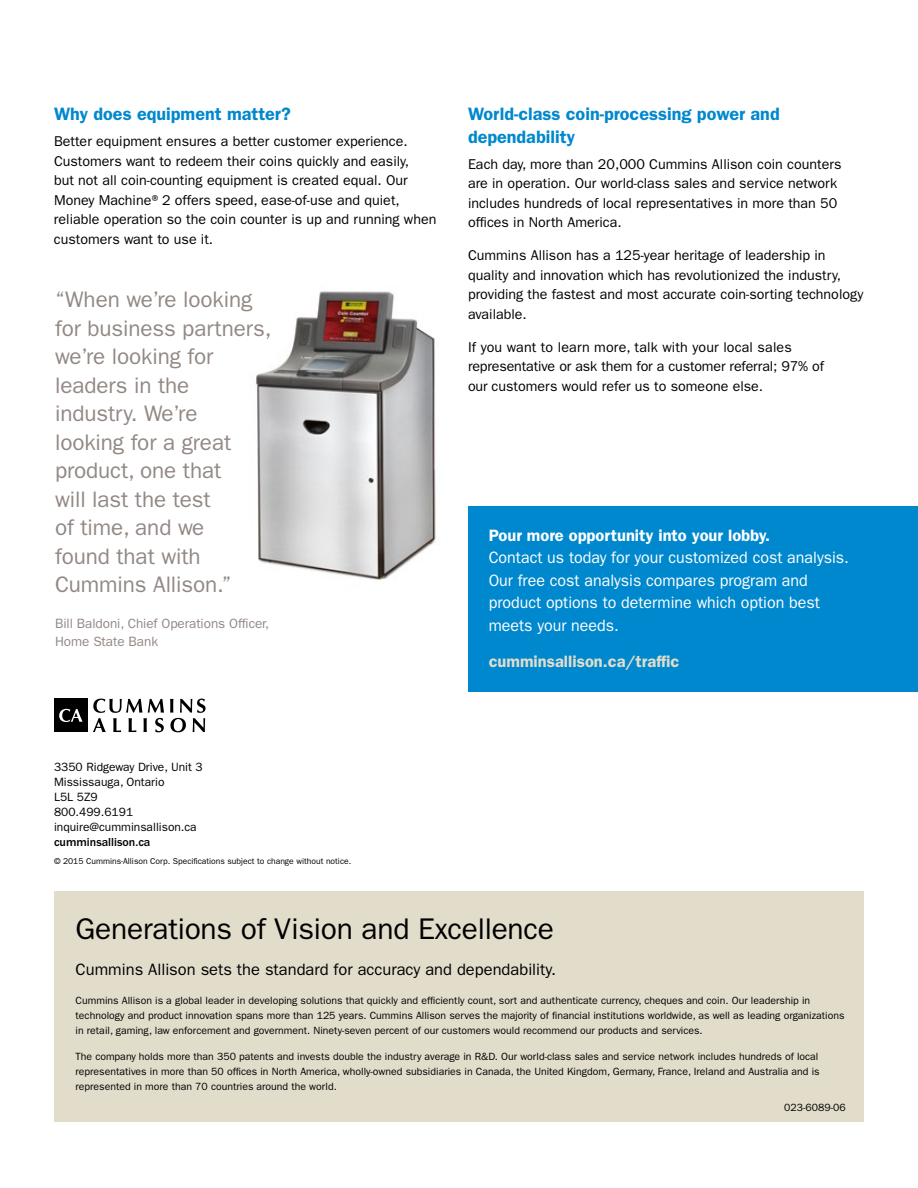
<style>
.page{position:relative;width:918px;height:1188px;background:#fff}
.page>*{position:absolute;margin:0;border:0;box-sizing:border-box;transform-origin:0 0}
.t1{font:30px "ITC Franklin Gothic Std";letter-spacing:-.01em;color:#000}
.t2{font:22.5px/28.5px "ITC Franklin Gothic Std";letter-spacing:-.005em;color:#928884}
.t3{font:600 18px/22.5px "ITC Franklin Gothic Std";color:#0088ce}
.t4{font:16.5px/22.5px "ITC Franklin Gothic Std";color:#fff}
.t5{font:16.5px "ITC Franklin Gothic Std";color:#000}
.t6{font:600 16.5px "ITC Franklin Gothic Std";color:#fff}
.t7{font:600 16.5px "ITC Franklin Gothic Std";color:#e2ddcb}
.t8{font:14.25px/19.5px "ITC Franklin Gothic Std";color:#000}
.t9{font:13.5px/18px "ITC Franklin Gothic Std";letter-spacing:-.005em;color:#928884}
.t10{font:12px/15px "ITC Franklin Gothic Std";color:#000}
.t11{font:500 12px "ITC Franklin Gothic Std";color:#000}
.t12{font:10.5px/15px "ITC Franklin Gothic Std";color:#000}
.t13{font:8.55px "ITC Franklin Gothic Std";color:#000}
</style>
<div class="page">
<div style="left:468px;top:506px;width:450px;height:186px;background:#0088ce"></div>
<div style="left:54px;top:891px;width:810px;height:231px;background:#e2ddcb"></div>
<svg style="left:93px;top:699px;width:71px;height:33px"></svg>
<svg style="left:170px;top:699px;width:36px;height:33px"></svg>
<div style="left:54px;top:699px;width:33px;height:33px;background:#000"></div>
<svg style="left:59px;top:709px;width:24px;height:13px"></svg>
<img style="left:255px;top:291px;width:181px;height:289px">
<p class="t3" style="left:54px;top:103px;width:238px">Why does equipment matter?</p>
<p class="t8" style="left:54px;top:132px;width:384px">Better equipment ensures a better customer experience.<br>Customers want to redeem their coins quickly and easily,<br>but not all coin-counting equipment is created equal. Our Money Machine®2 offers speed, ease-of-use and quiet, reliable operation so the coin counter is up and running when customers want to use it.</p>
<h2 class="t2" style="left:55px;top:286px;width:218px">“When we’re looking for business partners, we’re looking for leaders in the industry. We’re looking for a great product, one that<br>will last the test<br>of time, and we<br>found that with<br>Cummins Allison.”</h2>
<p class="t9" style="left:55px;top:614px;width:216px">Bill Baldoni, Chief Operations Officer,<br>Home State Bank</p>
<p class="t3" style="left:468px;top:103px;width:313px">World-class coin-processing power and dependability</p>
<p class="t8" style="left:468px;top:154px;width:375px">Each day, more than 20,000 Cummins Allison coin counters are in operation. Our world-class sales and service network includes hundreds of local representatives in more than 50 offices in North America.</p>
<p class="t8" style="left:468px;top:246px;width:397px">Cummins Allison has a 125-year heritage of leadership in quality and innovation which has revolutionized the industry, providing the fastest and most accurate coin-sorting technology available.</p>
<p class="t8" style="left:468px;top:337px;width:358px">If you want to learn more, talk with your local sales representative or ask them for a customer referral; 97% of our customers would refer us to someone else.</p>
<p class="t6" style="left:489px;top:525px;width:283px">Pour more opportunity into your lobby.</p>
<p class="t4" style="left:489px;top:546px;width:362px">Contact us today for your customized cost analysis.<br>Our free cost analysis compares program and product options to determine which option best meets your needs.</p>
<p class="t7" style="left:489px;top:651px;width:192px">cumminsallison.ca/traffic</p>
<p class="t10" style="left:54px;top:759px;width:150px">3350 Ridgeway Drive, Unit 3<br>Mississauga, Ontario<br>L5L 5Z9<br>800.499.6191 inquire@cumminsallison.ca</p>
<p class="t11" style="left:54px;top:835px;width:98px">cumminsallison.ca</p>
<p class="t13" style="left:54px;top:856px;width:299px">© 2015 Cummins-Allison Corp. Specifications subject to change without notice.</p>
<h1 class="t1" style="left:76px;top:912px;width:480px">Generations of Vision and Excellence</h1>
<p class="t5" style="left:76px;top:960px;width:482px">Cummins Allison sets the standard for accuracy and dependability.</p>
<p class="t12" style="left:76px;top:993px;width:771px">Cummins Allison is a global leader in developing solutions that quickly and efficiently count, sort and authenticate currency, cheques and coin. Our leadership in technology and product innovation spans more than 125 years. Cummins Allison serves the majority of financial institutions worldwide, as well as leading organizations in retail, gaming, law enforcement and government. Ninety-seven percent of our customers would recommend our products and services.</p>
<p class="t12" style="left:76px;top:1049px;width:746px">The company holds more than 350 patents and invests double the industry average in R&amp;D. Our world-class sales and service network includes hundreds of local representatives in more than 50 offices in North America, wholly-owned subsidiaries in Canada, the United Kingdom, Germany, France, Ireland and Australia and is represented in more than 70 countries around the world.</p>
<p class="t12" style="left:784px;top:1100px;width:63px">023-6089-06</p>
</div>
